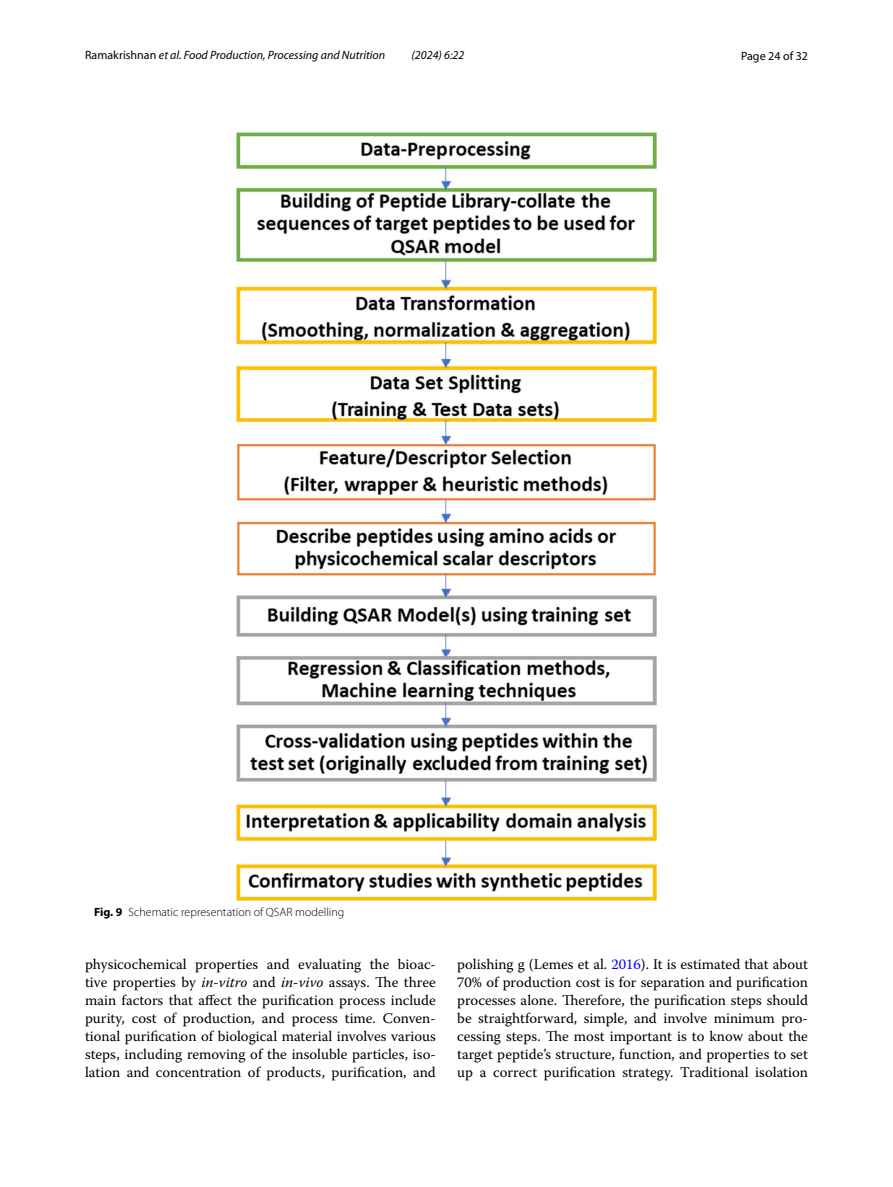
<style>
.page{position:relative;width:893px;height:1187px;background:#fff}
.page>*{position:absolute;margin:0;border:0;box-sizing:border-box;transform-origin:0 0}
.t1{font:14.7px/18px "Warnock Pro";color:#000;text-align:justify}
.t2{font:italic 12px "Myriad Pro";color:#000}
.t3{font:300 12px "Myriad Pro";color:#000}
.t4{font:12px "Myriad Pro";color:#000}
.s1{font-style:normal}
.s2{font-weight:700}
.s3{font-style:italic}
.s4{color:#00f}
</style>
<div class="page">
<img style="left:237px;top:133px;width:419px;height:767px">
<p class="t2" style="left:85px;top:48px;width:302px"><span class="s1">Ramakrishnan</span> et al. Food Production, Processing and Nutrition</p>
<p class="t2" style="left:412px;top:48px;width:54px">(2024) 6:22</p>
<p class="t4" style="left:741px;top:48px;width:68px">Page 24 of 32</p>
<p class="t3" style="left:94px;top:905px;width:252px"><span class="s2">Fig. 9</span> Schematic representation of QSAR modelling</p>
<p class="t1" style="left:85px;top:954px;width:352px">physicochemical properties and evaluating the bioac&shy;tive properties by <span class="s3">in-vitro</span> and <span class="s3">in-vivo</span> assays. The three main factors that affect the purification process include purity, cost of production, and process time. Conven&shy;tional purification of biological material involves various steps, including removing of the insoluble particles, iso&shy;lation and concentration of products, purification, and</p>
<p class="t1" style="left:457px;top:954px;width:352px">polishing g (Lemes et al. <span class="s4">2016</span>). It is estimated that about 70% of production cost is for separation and purification processes alone. Therefore, the purification steps should be straightforward, simple, and involve minimum pro&shy;cessing steps. The most important is to know about the target peptide’s structure, function, and properties to set up a correct purification strategy. Traditional isolation</p>
</div>
